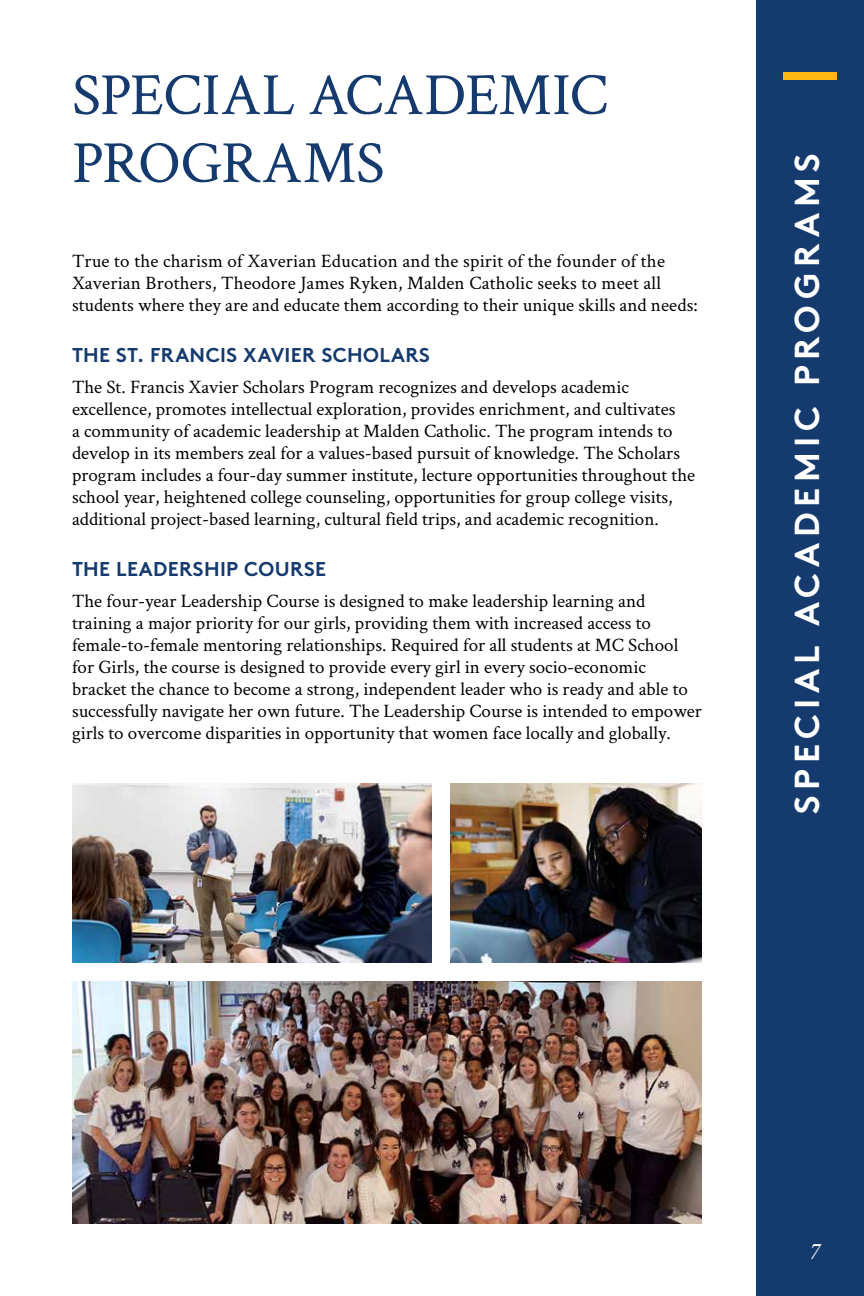
<style>
.page{position:relative;width:864px;height:1296px;background:#fff}
.page>*{position:absolute;margin:0;border:0;box-sizing:border-box;transform-origin:0 0}
.t1{font:60px/68px "Crimson Text";letter-spacing:-.01em;color:#153a6e}
.t2{font:700 34.6px "Brown Std";letter-spacing:.16em;color:#fff}
.t3{font:italic 24px "Crimson Text";color:#fff}
.t4{font:700 20px "Brown Std";letter-spacing:.02em;color:#153a6e}
.t5{font:19px/22px "Crimson Text";color:#000}
</style>
<div class="page">
<div style="left:756px;top:0;width:108px;height:1296px;background:#153a6e"></div>
<div style="left:783px;top:72px;width:54px;height:7px;background:#fdb913"></div>
<img style="left:72px;top:981px;width:630px;height:243px">
<img style="left:72px;top:783px;width:360px;height:180px">
<img style="left:450px;top:783px;width:252px;height:180px">
<h1 class="t1" style="left:72px;top:59px;width:537px">SPECIAL ACADEMIC<br>PROGRAMS</h1>
<p class="t5" style="left:72px;top:249px;width:628px">True to the charism of Xaverian Education and the spirit of the founder of the<br>Xaverian Brothers, Theodore James Ryken, Malden Catholic seeks to meet all students where they are and educate them according to their unique skills and needs:</p>
<p class="t4" style="left:72px;top:343px;width:359px">THE ST. FRANCIS XAVIER SCHOLARS</p>
<p class="t5" style="left:72px;top:375px;width:625px">The St. Francis Xavier Scholars Program recognizes and develops academic excellence, promotes intellectual exploration, provides enrichment, and cultivates<br>a community of academic leadership at Malden Catholic. The program intends to develop in its members zeal for a values-based pursuit of knowledge. The Scholars program includes a four-day summer institute, lecture opportunities throughout the school year, heightened college counseling, opportunities for group college visits, additional project-based learning, cultural field trips, and academic recognition.</p>
<p class="t4" style="left:72px;top:557px;width:256px">THE LEADERSHIP COURSE</p>
<p class="t5" style="left:72px;top:589px;width:632px">The four-year Leadership Course is designed to make leadership learning and training a major priority for our girls, providing them with increased access to female-to-female mentoring relationships. Required for all students at MC School for Girls, the course is designed to provide every girl in every socio-economic bracket the chance to become a strong, independent leader who is ready and able to successfully navigate her own future. The Leadership Course is intended to empower girls to overcome disparities in opportunity that women face locally and globally.</p>
<h2 class="t2" style="left:786px;top:814px;width:662px;rotate:-90deg">SPECIAL ACADEMIC PROGRAMS</h2>
<p class="t3" style="left:809px;top:1238px;width:11px">7</p>
</div>
